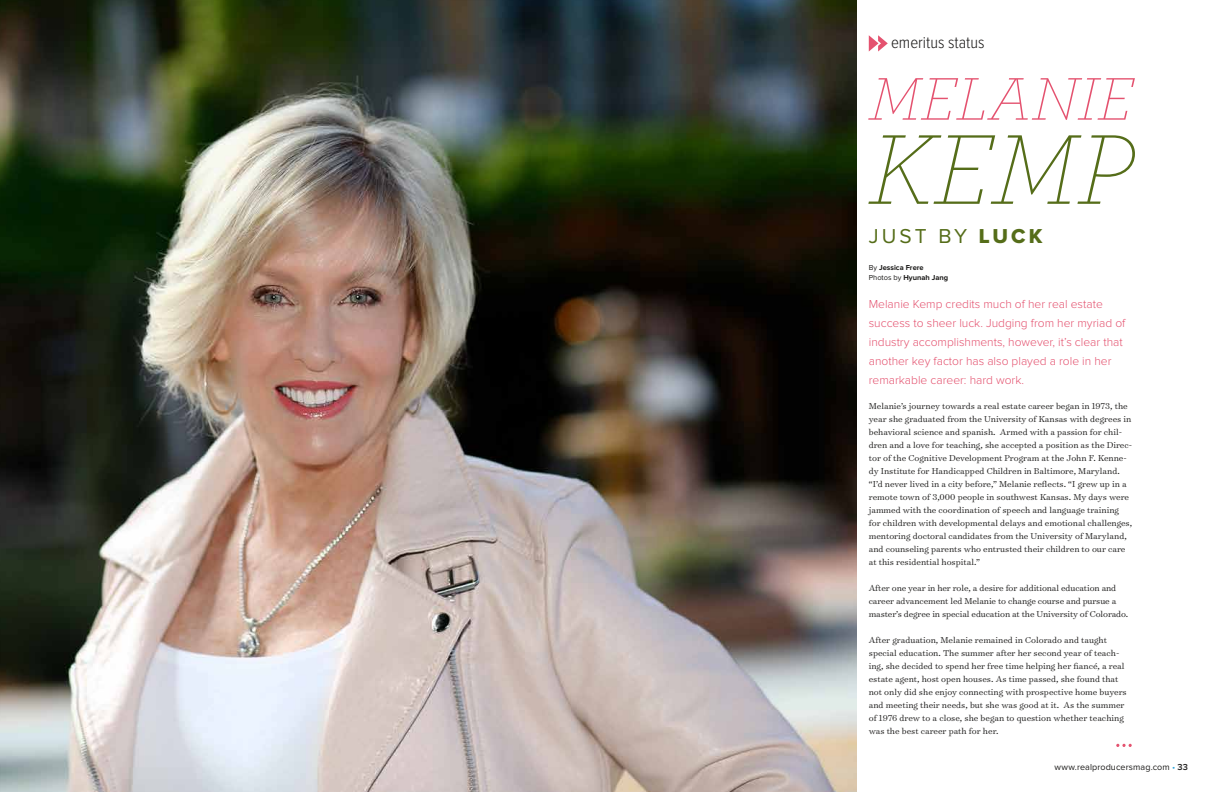
<style>
.page{position:relative;width:1224px;height:792px;background:#fff}
.page>*{position:absolute;margin:0;border:0;box-sizing:border-box;transform-origin:0 0}
.t1{font:italic 200 104.1px "Archer Pro";color:#556d19}
.t2{font:italic 200 63.1px "Archer Pro";color:#e4526f}
.t3{font:20.9px "Proxima Nova";letter-spacing:.145em;color:#556d19}
.t4{font:300 17px "Proxima Nova Cond";color:#1c1b1a}
.t5{font:300 12px/19px "Proxima Nova";color:#e4526f}
.t6{font:300 9.8px/13px "Surveyor Text";color:#1c1b1a}
.t7{font:9px "Proxima Nova";letter-spacing:.01em;color:#1c1b1a}
.t8{font:700 7.5px/10px "Proxima Nova";color:#1c1b1a}
.s1{font-family:"Proxima Nova Extrabld"}
.s2{font-weight:400}
.s3{color:#2ea5dc}
.s4{font-weight:600}
</style>
<div class="page">
<svg style="left:869px;top:35px;width:19px;height:17px"></svg>
<img style="left:0;top:0;width:857px;height:792px">
<svg style="left:1116px;top:744px;width:16px;height:3px"></svg>
<h3 class="t4" style="left:891px;top:35px;width:95px">emeritus status</h3>
<h2 class="t2" style="left:869px;top:58px;width:266px">MELANIE</h2>
<h1 class="t1" style="left:868px;top:102px;width:266px">KEMP</h1>
<h3 class="t3" style="left:869px;top:224px;width:175px">JUST BY <span class="s1">LUCK</span></h3>
<p class="t8" style="left:869px;top:263px;width:81px"><span class="s2">By</span> Jessica Frere<br><span class="s2">Photos by</span> Hyunah Jang</p>
<p class="t5" style="left:869px;top:295px;width:258px">Melanie Kemp credits much of her real estate success to sheer luck. Judging from her myriad of industry accomplishments, however, it’s clear that another key factor has also played a role in her remarkable career: hard work.</p>
<p class="t6" style="left:869px;top:399px;width:265px">Melanie’s journey towards a real estate career began in 1973, the year she graduated from the University of Kansas with degrees in behavioral science and spanish. Armed with a passion for chil&shy;dren and a love for teaching, she accepted a position as the Direc&shy;tor of the Cognitive Development Program at the John F. Kenne&shy;dy Institute for Handicapped Children in Baltimore, Maryland. “I’d never lived in a city before,” Melanie reflects. “I grew up in a remote town of 3,000 people in southwest Kansas. My days were jammed with the coordination of speech and language training for children with developmental delays and emotional challenges, mentoring doctoral candidates from the University of Maryland, and counseling parents who entrusted their children to our care at this residential hospital.”</p>
<p class="t6" style="left:869px;top:581px;width:261px">After one year in her role, a desire for additional education and career advancement led Melanie to change course and pursue a master’s degree in special education at the University of Colorado.</p>
<p class="t6" style="left:869px;top:633px;width:260px">After graduation, Melanie remained in Colorado and taught special education. The summer after her second year of teach&shy;ing, she decided to spend her free time helping her fiancé, a real estate agent, host open houses. As time passed, she found that not only did she enjoy connecting with prospective home buyers and meeting their needs, but she was good at it. As the summer of 1976 drew to a close, she began to question whether teaching was the best career path for her.</p>
<p class="t7" style="left:1054px;top:762px;width:135px">www.realproducersmag.com <span class="s3">•</span> <span class="s4">33</span></p>
</div>
